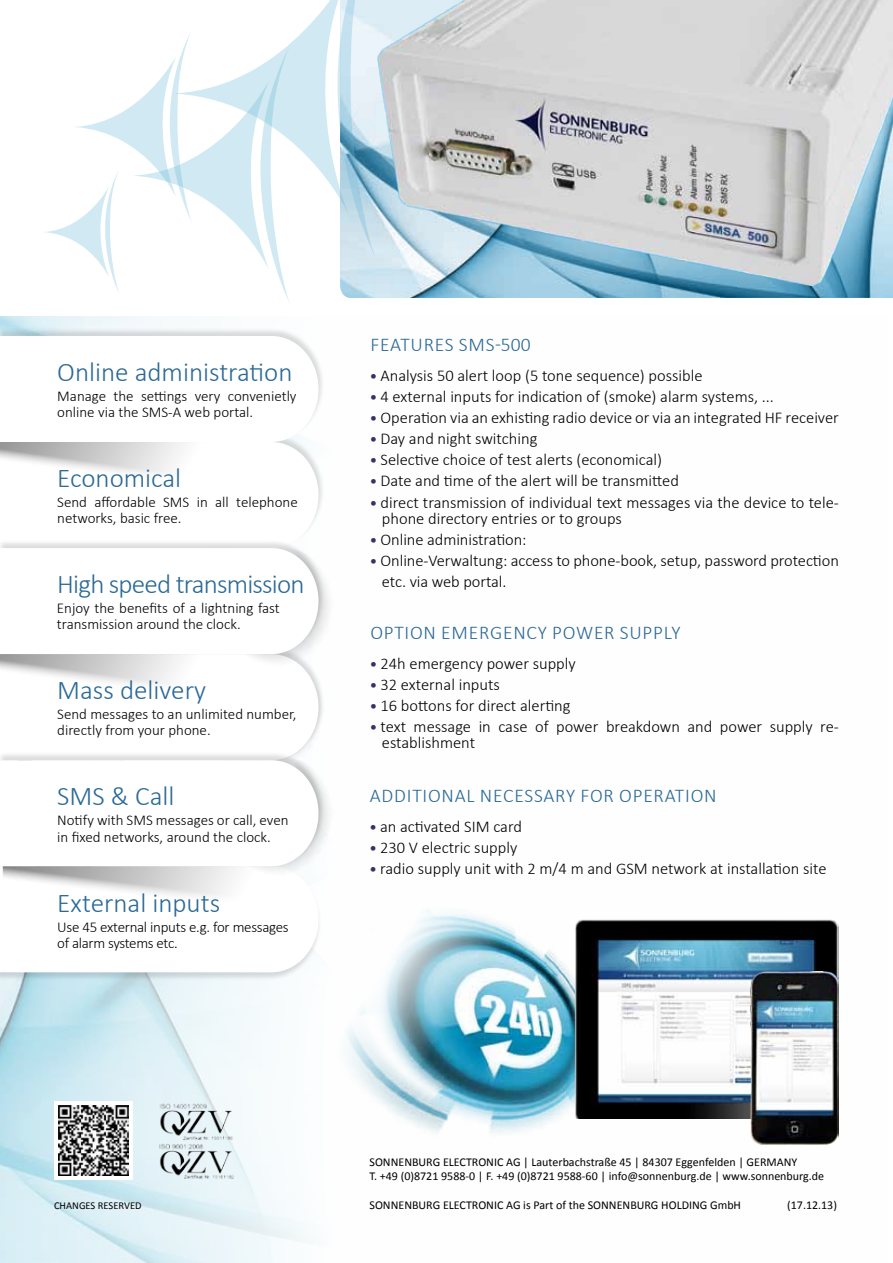
<style>
.page{position:relative;width:893px;height:1263px;background:#fff}
.page>*{position:absolute;margin:0;border:0;box-sizing:border-box;transform-origin:0 0}
.t1{font:300 27.15px "Calibri";color:#2a6995}
.t2{font:300 27.15px "Calibri";letter-spacing:-.03em;color:#2a6995}
.t3{font:300 19.5px "Calibri";letter-spacing:.04em;color:#2a6995}
.t4{font:300 16.5px/16.5px "Calibri";color:#000}
.t5{font:300 15px/16.5px "Calibri";color:#000}
.t6{font:300 15px/16.5px "Calibri";letter-spacing:-.02em;color:#000}
.t7{font:12px/14.4px "Calibri";color:#000}
.t8{font:10.5px "Calibri";color:#000}
.s1{font-weight:400;font-size:15px;color:#336}
</style>
<div class="page">
<img style="left:0;top:317px;width:830px;height:946px">
<img style="left:157px;top:1100px;width:80px;height:80px">
<img style="left:305px;top:891px;width:298px;height:247px">
<div style="left:0;top:866px;width:322px;height:115px;background:#000;opacity:.14"></div>
<svg style="left:225px;top:547px;width:113px;height:122px"></svg>
<svg style="left:225px;top:757px;width:113px;height:122px"></svg>
<div style="left:0;top:327px;width:325px;height:116px;background:#000;opacity:.14"></div>
<svg style="left:0;top:336px;width:319px;height:636px"></svg>
<svg style="left:45px;top:0;width:295px;height:302px"></svg>
<svg style="left:340px;top:0;width:553px;height:298px;background:#a4c9dc"></svg>
<img style="left:377px;top:0;width:516px;height:286px">
<img style="left:574px;top:915px;width:265px;height:203px">
<img style="left:750px;top:971px;width:89px;height:173px">
<div style="left:54px;top:1101px;width:78px;height:79px;background:#fff"></div>
<img style="left:58px;top:1105px;width:70px;height:70px">
<h1 class="t1" style="left:57px;top:355px;width:237px">Online administration</h1>
<p class="t5" style="left:57px;top:387px;width:241px">M anage the settings very convenietly online via the SMS-A web portal.</p>
<h1 class="t1" style="left:57px;top:461px;width:126px">Economical</h1>
<p class="t5" style="left:57px;top:493px;width:116px">Send affordable SMS</p>
<p class="t5" style="left:197px;top:493px;width:103px">in all telephone</p>
<p class="t5" style="left:57px;top:510px;width:126px">networks, basic free.</p>
<h1 class="t2" style="left:57px;top:567px;width:249px">High speed transmission</h1>
<p class="t5" style="left:57px;top:599px;width:224px">Enjoy the benefits of a lightning fast transmission around the clock.</p>
<h1 class="t1" style="left:57px;top:673px;width:150px">Mass delivery</h1>
<p class="t5" style="left:57px;top:706px;width:241px">Send messages to an unlimited number, directly from your phone.</p>
<h1 class="t1" style="left:57px;top:779px;width:119px">SMS &amp; Call</h1>
<p class="t5" style="left:57px;top:812px;width:79px">Notify with SMS</p>
<p class="t5" style="left:57px;top:812px;width:233px;text-indent:99px">messages or call, even in fixed networks, around the clock.</p>
<h1 class="t1" style="left:57px;top:886px;width:164px">External inputs</h1>
<p class="t6" style="left:57px;top:918px;width:233px">U se 45 external inputs e.g. for messages of alarm systems etc.</p>
<p class="t3" style="left:370px;top:333px;width:162px">Features sms-500</p>
<p class="t4" style="left:370px;top:368px;width:334px"><span class="s1">•</span> Analysis 50 alert loop (5 tone sequence) possible</p>
<p class="t4" style="left:370px;top:389px;width:406px"><span class="s1">•</span> 4 external inputs for indication of (smoke) alarm systems, ...</p>
<p class="t4" style="left:370px;top:410px;width:470px"><span class="s1">•</span> Operation via an exhisting radio device or via an integrated HF receiver</p>
<p class="t4" style="left:370px;top:431px;width:169px"><span class="s1">•</span> Day and night switching</p>
<p class="t4" style="left:370px;top:452px;width:294px"><span class="s1">•</span> Selective choice of test alerts (economical)</p>
<p class="t4" style="left:370px;top:473px;width:311px"><span class="s1">•</span> Date and time of the alert will be transmitted</p>
<p class="t4" style="left:382px;top:494px;width:459px;text-indent:-12px"><span class="s1">•</span> direct transmission of individual text messages via the device to tele&shy;phone directory entries or to groups</p>
<p class="t4" style="left:370px;top:531px;width:158px"><span class="s1">•</span> Online administration:</p>
<p class="t4" style="left:382px;top:550px;width:458px;line-height:21px;text-indent:-12px"><span class="s1">•</span> Online-Verwaltung: access to phone-book, setup, password protection etc. via web portal.</p>
<p class="t3" style="left:370px;top:620px;width:312px">OPTION EMERGENCY POWER SUPPLY</p>
<p class="t4" style="left:370px;top:655px;width:207px"><span class="s1">•</span> 24h emergency power supply</p>
<p class="t4" style="left:370px;top:676px;width:131px"><span class="s1">•</span> 32 external inputs</p>
<p class="t4" style="left:370px;top:697px;width:202px"><span class="s1">•</span> 16 bottons for direct alerting</p>
<p class="t4" style="left:382px;top:718px;width:458px;text-indent:-12px"><span class="s1">•</span> text message in case of power breakdown and power supply re&shy;establishment</p>
<p class="t3" style="left:370px;top:783px;width:348px">ADDITIONAL NECESSARY FOR OPERATION</p>
<p class="t4" style="left:369px;top:818px;width:154px"><span class="s1">•</span> an activated SIM card</p>
<p class="t4" style="left:369px;top:839px;width:149px"><span class="s1">•</span> 230 V electric supply</p>
<p class="t4" style="left:369px;top:860px;width:458px"><span class="s1">•</span> radio supply unit with 2 m/4 m and GSM network at installation site</p>
<p class="t8" style="left:54px;top:1199px;width:89px">Changes reserved</p>
<p class="t7" style="left:369px;top:1154px;width:456px">SONNENBURG ELECTRONIC AG | Lauterbachstraße 45 | 84307 Eggenfelden | GERMANY<br>T. +49 (0)8721 9588-0 | F. +49 (0)8721 9588-60 | info@sonnenburg.de | www.sonnenburg.de</p>
<p class="t7" style="left:369px;top:1197px;width:373px">SONNENBURG ELECTRONIC AG is Part of the SONNENBURG HOLDING GmbH</p>
<p class="t7" style="left:787px;top:1197px;width:51px">(17.12.13)</p>
</div>
